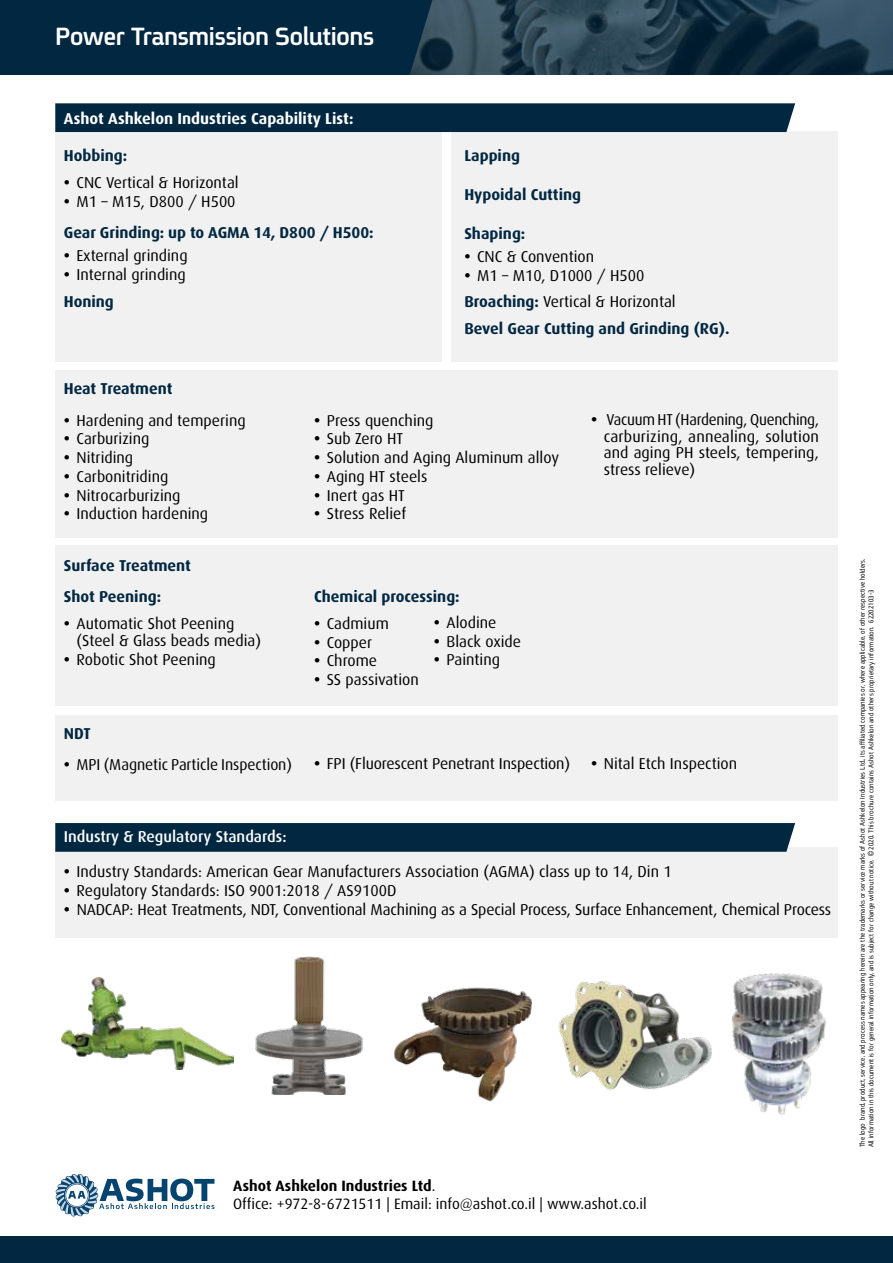
<style>
.page{position:relative;width:893px;height:1263px;background:#fff}
.page>*{position:absolute;margin:0;border:0;box-sizing:border-box;transform-origin:0 0}
.t1{font:700 27px "En Spoiler";letter-spacing:-.02em;color:#fff}
.t2{font:15.75px/16.5px "Dax";color:#000}
.t3{font:700 15.75px/26.7px "Dax";color:#012741}
.t4{font:700 15.75px "Dax";color:#fff}
.t5{font:15.75px "Dax";color:#000;scale:.96 1}
.t6{font:500 15.75px "Dax";color:#fff}
.t7{font:700 15.75px "Dax";color:#000}
.t8{font:15px/18px "Dax";color:#000}
.t9{font:7.5px "En Spoiler";letter-spacing:.01em;color:#000;scale:.9 1}
.s1{font-weight:700}
.s2{color:#000}
.s3{font-weight:400;color:#000}
.s4{font-weight:700;color:#012741}
</style>
<div class="page">
<div style="left:55px;top:132px;width:387px;height:230px;background:#f1f1f2"></div>
<div style="left:451px;top:132px;width:387px;height:230px;background:#f1f1f2"></div>
<div style="left:55px;top:370px;width:783px;height:167px;background:#f1f1f2"></div>
<div style="left:55px;top:546px;width:783px;height:160px;background:#f1f1f2"></div>
<div style="left:55px;top:715px;width:783px;height:86px;background:#f1f1f2"></div>
<div style="left:55px;top:847px;width:783px;height:90px;background:#f1f1f2"></div>
<div style="left:55px;top:103px;width:740px;height:29px;background:#012741"></div>
<svg style="left:55px;top:823px;width:740px;height:29px;background:#042a43"></svg>
<img style="left:61px;top:978px;width:172px;height:91px">
<img style="left:255px;top:957px;width:108px;height:138px">
<img style="left:739px;top:973px;width:87px;height:142px">
<img style="left:394px;top:987px;width:131px;height:115px">
<svg style="left:0;top:0;width:893px;height:75px;background:#143449"></svg>
<div style="left:0;top:1236px;width:893px;height:27px;background:#012741"></div>
<img style="left:525px;top:980px;width:215px;height:121px">
<svg style="left:55px;top:1174px;width:160px;height:42px"></svg>
<h1 class="t1" style="left:55px;top:17px;width:321px">Power Transmission Solutions</h1>
<p class="t4" style="left:64px;top:110px;width:291px">Ashot Ashkelon Industries Capability List:</p>
<p class="t3" style="left:64px;top:142px;width:65px">Hobbing:</p>
<p class="t2" style="left:64px;top:174px;width:176px"><span class="s1">•</span> CNC Vertical &amp; Horizontal</p>
<p class="t3" style="left:64px;top:186px;width:311px;line-height:31.5px"><span class="s2">•</span> <span class="s3">M1 – M15, D800 H/ 500<br></span>Gear Grinding: up to AGMA 14, D800 / H500:</p>
<p class="t2" style="left:64px;top:248px;width:125px"><span class="s1">•</span> External grinding</p>
<p class="t2" style="left:64px;top:261px;width:124px;line-height:27.3px"><span class="s1">•</span> Internal grinding<br><span class="s4">Honing</span></p>
<p class="t3" style="left:464px;top:142px;width:57px">Lapping</p>
<p class="t3" style="left:464px;top:181px;width:118px">Hypoidal Cutting</p>
<p class="t3" style="left:464px;top:220px;width:63px">Shaping:</p>
<p class="t2" style="left:464px;top:248px;width:131px"><span class="s1">•</span> CNC &amp; Convention</p>
<p class="t3" style="left:464px;top:262px;width:267px"><span class="s2">•</span> <span class="s3">M1 – M10, D1000 H/ 500<br></span>Broaching: <span class="s3">Vertical &amp; Horizontal<br></span>Bevel Gear Cutting and Grinding (RG .(</p>
<p class="t3" style="left:64px;top:375px;width:110px">Heat Treatment</p>
<p class="t2" style="left:64px;top:412px;width:183px"><span class="s1">•</span> Hardening and tempering</p>
<p class="t2" style="left:64px;top:431px;width:87px"><span class="s1">•</span> Carburizing</p>
<p class="t2" style="left:64px;top:450px;width:71px"><span class="s1">•</span> Nitriding</p>
<p class="t2" style="left:64px;top:468px;width:106px"><span class="s1">•</span> Carbonitriding</p>
<p class="t2" style="left:64px;top:487px;width:118px"><span class="s1">•</span> Nitrocarburizing</p>
<p class="t2" style="left:64px;top:506px;width:146px"><span class="s1">•</span> Induction hardening</p>
<p class="t3" style="left:64px;top:549px;width:129px;line-height:31.5px">Surface Treatment<br>Shot Peening:</p>
<p class="t2" style="left:77px;top:616px;width:186px;text-indent:-13px"><span class="s1">•</span> Automatic Shot Peening (Steel &amp; Glass beads media(</p>
<p class="t2" style="left:64px;top:651px;width:154px"><span class="s1">•</span> Robotic Shot Peening</p>
<p class="t3" style="left:64px;top:720px;width:28px">NDT</p>
<p class="t2" style="left:64px;top:757px;width:230px"><span class="s1">•</span> MPI (Magnetic Particle Inspection)</p>
<p class="t6" style="left:64px;top:828px;width:224px">Industry &amp; Regulatory Standards:</p>
<p class="t2" style="left:314px;top:412px;width:121px"><span class="s1">•</span> Press quenching</p>
<p class="t2" style="left:314px;top:431px;width:91px"><span class="s1">•</span> Sub Zero HT</p>
<p class="t2" style="left:314px;top:450px;width:247px"><span class="s1">•</span> Solution and Aging Aluminum alloy</p>
<p class="t2" style="left:314px;top:468px;width:115px"><span class="s1">•</span> Aging HT steels</p>
<p class="t2" style="left:314px;top:487px;width:92px"><span class="s1">•</span> Inert gas HT</p>
<p class="t2" style="left:314px;top:506px;width:94px"><span class="s1">•</span> Stress Relief</p>
<p class="t7" style="left:591px;top:411px;width:8px">•</p>
<p class="t5" style="left:607px;top:411px;width:223px">Vacuum HT (Hardening, Quenching,</p>
<p class="t2" style="left:604px;top:428px;width:217px;text-align:justify">carburizing, annealing, solution and aging PH steels, tempering, stress relieve(</p>
<p class="t3" style="left:314px;top:583px;width:147px">Chemical processing:</p>
<p class="t2" style="left:314px;top:615px;width:76px"><span class="s1">•</span> Cadmium</p>
<p class="t2" style="left:314px;top:634px;width:60px"><span class="s1">•</span> Copper</p>
<p class="t2" style="left:314px;top:653px;width:65px"><span class="s1">•</span> Chrome</p>
<p class="t2" style="left:314px;top:671px;width:106px"><span class="s1">•</span> SS passivation</p>
<p class="t2" style="left:434px;top:614px;width:64px"><span class="s1">•</span> Alodine</p>
<p class="t2" style="left:434px;top:633px;width:89px"><span class="s1">•</span> Black oxide</p>
<p class="t2" style="left:434px;top:652px;width:68px"><span class="s1">•</span> Painting</p>
<p class="t2" style="left:314px;top:756px;width:258px"><span class="s1">•</span> FPI (Fluorescent Penetrant Inspection)</p>
<p class="t2" style="left:591px;top:756px;width:148px"><span class="s1">•</span> Nital Etch Inspection</p>
<p class="t2" style="left:64px;top:863px;width:609px"><span class="s1">•</span> Industry Standards: American Gear Manufacturers Association (AGMA) class up to 14, Din 1</p>
<p class="t2" style="left:64px;top:882px;width:334px"><span class="s1">•</span> Regulatory Standards: ISO 9001:2018 / AS9100D</p>
<p class="t2" style="left:64px;top:901px;width:769px"><span class="s1">•</span> NADCAP: Heat Treatments, NDT, Conventional Machining as a Special Process, Surface Enhancement, Chemical Process</p>
<p class="t8" style="left:233px;top:1177px;width:415px"><span class="s1">Ashot Ashkelon Industries Ltd</span>.<br>Office: +972-8-6721511 | Email: info@ashot.co i l. | www.ashot.co i l.</p>
<p class="t9" style="left:857px;top:1120px;width:625px;rotate:-90deg">brand, product, service, and process names appearing herein are the trademarks or service marks of Ashot Ashkelon Industries Ltd., its affiliated companies or, where applicable, of other respective holders.</p>
<p class="t9" style="left:857px;top:1147px;width:28px;rotate:-90deg">The logo</p>
<p class="t9" style="left:866px;top:623px;width:39px;rotate:-90deg">62202103-3</p>
<p class="t9" style="left:866px;top:856px;width:257px;rotate:-90deg">© 2020. This brochure contains Ashot Ashkelon and others proprietary information.</p>
<p class="t9" style="left:866px;top:1147px;width:321px;rotate:-90deg">All information in this document is for general information only, and is subject for change without notice.</p>
</div>
